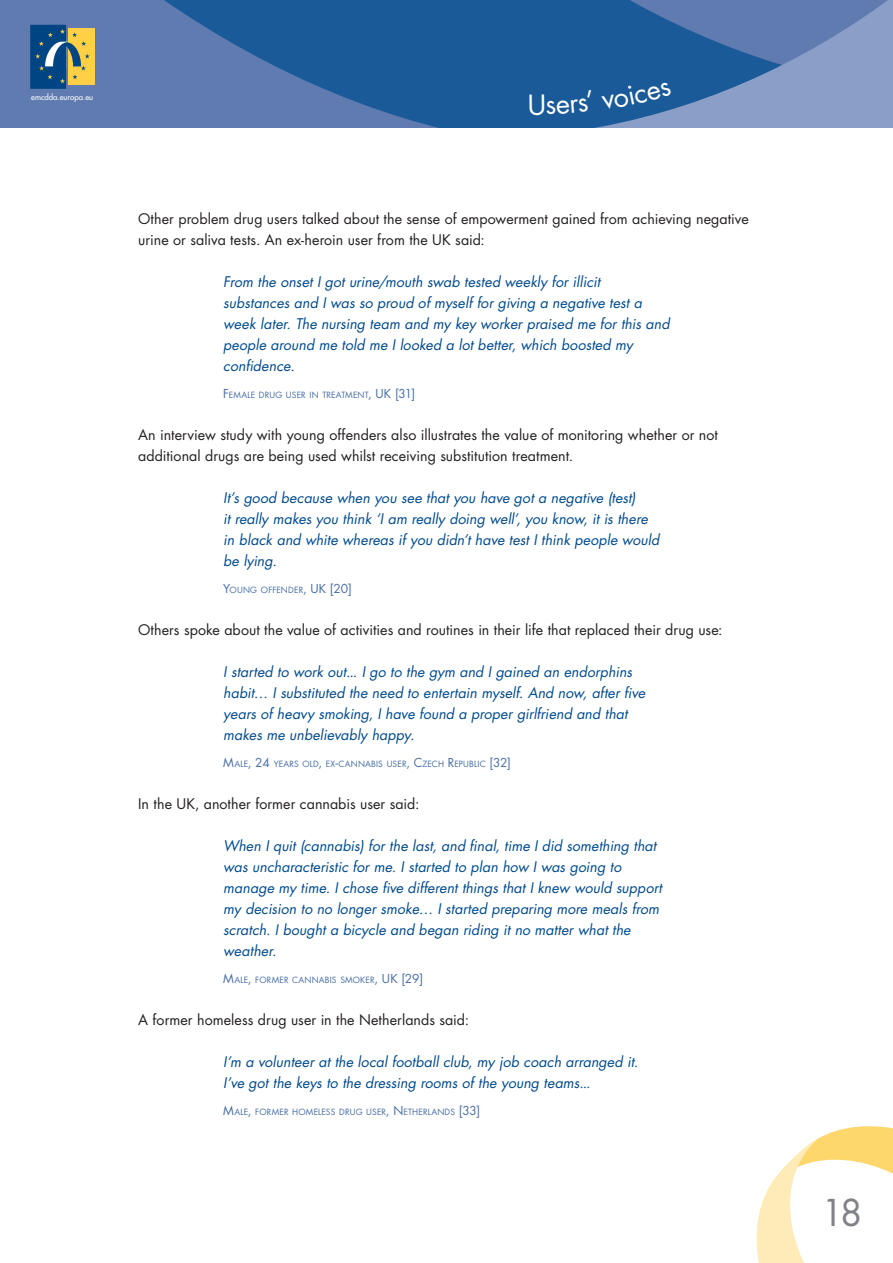
<style>
.page{position:relative;width:893px;height:1263px;background:#fff}
.page>*{position:absolute;margin:0;border:0;box-sizing:border-box;transform-origin:0 0}
.t1{font:36px "Futura";color:#808285}
._04-Texto_cita{font:italic 14.25px/21px "Futura";color:#004a8d}
._03-Texto_general{font:14.25px/21px "Futura";letter-spacing:.005em;color:#231f20}
._05-Texto_cita_firma{font:8.4px "Futura";letter-spacing:.02em;color:#476da6}
.t2{font:7.8px "Futura";color:#fff}
.s1{font-size:12px}
</style>
<div class="page">
<svg style="left:0;top:0;width:496px;height:128px;background:#3f6ba5"></svg>
<svg style="left:496px;top:0;width:397px;height:128px;background:#4c76ac"></svg>
<div style="left:68px;top:29px;width:26px;height:56px;background:#ffcf45"></div>
<svg style="left:30px;top:25px;width:60px;height:64px"></svg>
<svg style="left:756px;top:1126px;width:137px;height:137px"></svg>
<div style="left:529px;top:90px;width:63px;height:25px;background:#1a5a99"></div>
<div style="left:602px;top:82px;width:70px;height:28px;background:#1a5a99"></div>
<p class="t2" style="left:31px;top:92px;width:63px">emcdda.europa.eu</p>
<p class="_03-Texto_general" style="left:138px;top:208px;width:612px">Other problem drug users talked about the sense of empowerment gained from achieving negative urine or saliva tests. An ex-heroin user from the UK said:</p>
<p class="_04-Texto_cita" style="left:223px;top:271px;width:448px">From the onset I got urine/mouth swab tested weekly for illicit substances and I was so proud of myself for giving a negative test a week later. The nursing team and my key worker praised me for this and people around me told me I looked a lot better, which boosted my confidence.</p>
<p class="_05-Texto_cita_firma" style="left:223px;top:389px;width:193px"><span class="s1">F</span>EMALE DRUG USER IN TREATMENT<span class="s1">, UK [31]</span></p>
<p class="_03-Texto_general" style="left:138px;top:424px;width:581px">An interview study with young offenders also illustrates the value of monitoring whether or not additional drugs are being used whilst receiving substitution treatment.</p>
<p class="_04-Texto_cita" style="left:223px;top:487px;width:438px">It’s good because when you see that you have got a negative (test)<br>it really makes you think ‘I am really doing well’, you know, it is there in black and white whereas if you didn’t have test I think people would be lying.</p>
<p class="_05-Texto_cita_firma" style="left:223px;top:584px;width:130px"><span class="s1">Y</span>OUNG OFFENDER<span class="s1">, UK [20]</span></p>
<p class="_03-Texto_general" style="left:138px;top:619px;width:586px">Others spoke about the value of activities and routines in their life that replaced their drug use:</p>
<p class="_04-Texto_cita" style="left:223px;top:661px;width:423px">I started to work out... I go to the gym and I gained an endorphins habit… I substituted the need to entertain myself. And now, after five years of heavy smoking, I have found a proper girlfriend and that makes me unbelievably happy.</p>
<p class="_05-Texto_cita_firma" style="left:223px;top:758px;width:289px"><span class="s1">M</span>ALE<span class="s1">, 24</span> YEARS OLD<span class="s1">,</span> EX<span class="s1">-</span>CANNABIS USER<span class="s1">, C</span>ZECH <span class="s1">R</span>EPUBLIC <span class="s1">[32]</span></p>
<p class="_03-Texto_general" style="left:138px;top:793px;width:283px">In the UK, another former cannabis user said:</p>
<p class="_04-Texto_cita" style="left:223px;top:835px;width:440px">When I quit (cannabis) for the last, and final, time I did something that was uncharacteristic for me. I started to plan how I was going to manage my time. I chose five different things that I knew would support my decision to no longer smoke… I started preparing more meals from scratch. I bought a bicycle and began riding it no matter what the weather.</p>
<p class="_05-Texto_cita_firma" style="left:223px;top:974px;width:201px"><span class="s1">M</span>ALE<span class="s1">,</span> FORMER CANNABIS SMOKER<span class="s1">, UK [29]</span></p>
<p class="_03-Texto_general" style="left:138px;top:1009px;width:332px">A former homeless drug user in the Netherlands said:</p>
<p class="_04-Texto_cita" style="left:223px;top:1051px;width:416px">I’m a volunteer at the local football club, my job coach arranged it.<br>I’ve got the keys to the dressing rooms of the young teams...</p>
<p class="_05-Texto_cita_firma" style="left:223px;top:1106px;width:259px"><span class="s1">M</span>ALE<span class="s1">,</span> FORMER HOMELESS DRUG USER<span class="s1">, N</span> ETHERLANDS <span class="s1">[33]</span></p>
<h1 class="t1" style="left:822px;top:1188px;width:42px">18</h1>
</div>
